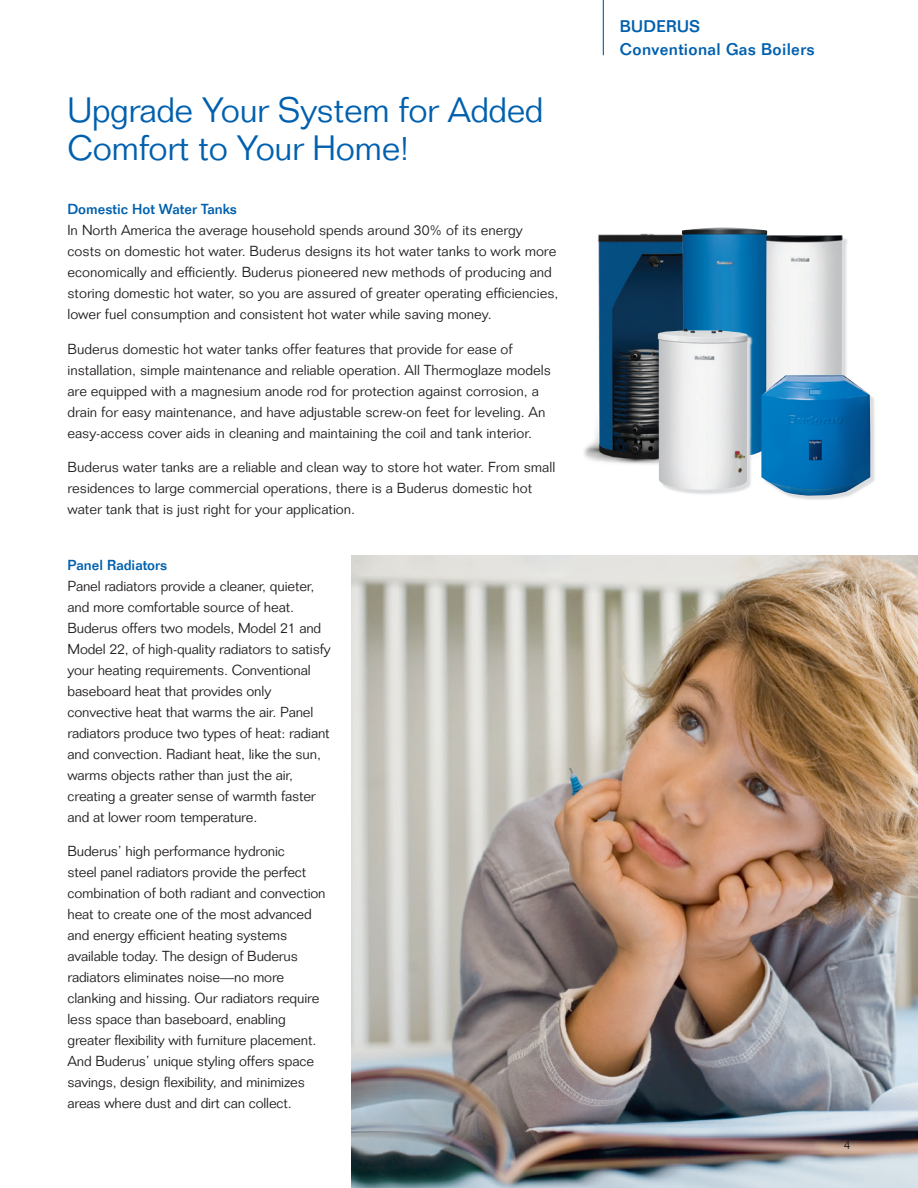
<style>
.page{position:relative;width:918px;height:1188px;background:#fff}
.page>*{position:absolute;margin:0;border:0;box-sizing:border-box;transform-origin:0 0}
.t1{font:300 34.5px/38.2px "Folio";letter-spacing:-.01em;color:#0160ae}
.t2{font:500 16.5px "Folio";letter-spacing:.02em;color:#0160ae}
.t3{font:300 14.25px/21px "Folio";letter-spacing:-.01em;color:#231f20}
.t4{font:500 14.25px "Folio";color:#0160ae}
.t5{font:300 12px "Folio";color:#231f20}
.s1{font-weight:500;color:#0160ae}
</style>
<div class="page">
<img style="left:351px;top:555px;width:567px;height:633px">
<hr style="left:603px;top:0;width:1px;height:55px;background:#0160ae">
<img style="left:584px;top:233px;width:98px;height:231px">
<svg style="left:843px;top:238px;width:4px;height:137px"></svg>
<img style="left:773px;top:235px;width:70px;height:140px">
<div style="left:684px;top:229px;width:89px;height:234px;background:#dcdddf"></div>
<img style="left:682px;top:227px;width:85px;height:231px">
<svg style="left:672px;top:331px;width:81px;height:163px"></svg>
<img style="left:658px;top:329px;width:90px;height:161px">
<svg style="left:789px;top:395px;width:86px;height:105px"></svg>
<img style="left:761px;top:375px;width:109px;height:121px">
<p class="t1" style="left:68px;top:91px;width:477px">Upgrade Your System for Added<br>Comfort to Your Home!</p>
<p class="t4" style="left:68px;top:201px;width:171px">Domestic Hot Water Tanks</p>
<p class="t3" style="left:68px;top:220px;width:492px">In North America the average household spends around 30% of its energy costs on domestic hot water. Buderus designs its hot water tanks to work more economically and efficiently. Buderus pioneered new methods of producing and storing domestic hot water, so you are assured of greater operating efficiencies, lower fuel consumption and consistent hot water while saving money.</p>
<p class="t3" style="left:68px;top:338px;width:485px">Buderus domestic hot water tanks offer features that provide for ease of installation, simple maintenance and reliable operation. All Thermoglaze models are equipped with a magnesium anode rod for protection against corrosion, a drain for easy maintenance, and have adjustable screw-on feet for leveling. An easy-access cover aids in cleaning and maintaining the coil and tank interior.</p>
<p class="t3" style="left:68px;top:457px;width:489px">Buderus water tanks are a reliable and clean way to store hot water. From small residences to large commercial operations, there is a Buderus domestic hot water tank that is just right for your application.</p>
<p class="t3" style="left:68px;top:554px;width:265px"><span class="s1">Panel Radiators<br></span>Panel radiators provide a cleaner, quieter, and more comfortable source of heat.<br>Buderus offers two models, Model 21 and Model 22, of high-quality radiators to satisfy your heating requirements. Conventional baseboard heat that provides only convective heat that warms the air. Panel radiators produce two types of heat: radiant and convection. Radiant heat, like the sun, warms objects rather than just the air, creating a greater sense of warmth faster and at lower room temperature.</p>
<p class="t3" style="left:68px;top:841px;width:260px">Buderus’ high performance hydronic<br>steel panel radiators provide the perfect combination of both radiant and convection heat to create one of the most advanced and energy efficient heating systems available today. The design of Buderus radiators eliminates noise—no more clanking and hissing. Our radiators require less space than baseboard, enabling greater flexibility with furniture placement.<br>And Buderus’ unique styling offers space savings, design flexibility, and minimizes areas where dust and dirt can collect.</p>
<p class="t2" style="left:620px;top:16px;width:81px">BUDERUS</p>
<p class="t2" style="left:620px;top:39px;width:196px">Conventional Gas Boilers</p>
<p class="t5" style="left:844px;top:1137px;width:8px">4</p>
</div>
